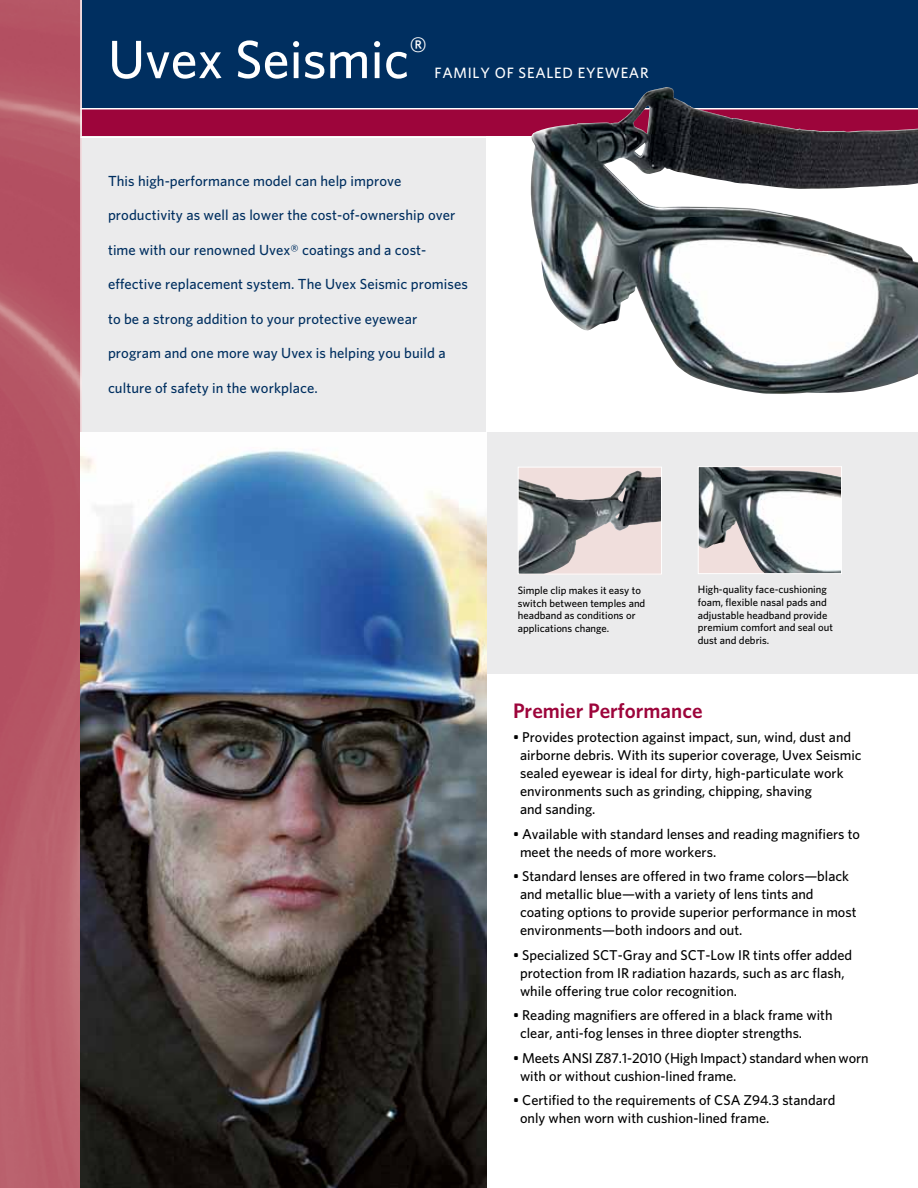
<style>
.page{position:relative;width:918px;height:1188px;background:#fff}
.page>*{position:absolute;margin:0;border:0;box-sizing:border-box;transform-origin:0 0}
.t1{font:500 54px "Whitney";color:#fff}
.t2{font:600 21px "Whitney";color:#9d053b}
.t3{font:500 15px "Whitney";letter-spacing:.05em;color:#fff}
.t4{font:500 14.7px "Whitney";letter-spacing:.005em;color:#002f60}
.t5{font:500 14.25px/18px "Whitney";color:#000}
.t6{font:500 10.65px/12.8px "Whitney";color:#000}
</style>
<div class="page">
<div style="left:485px;top:432px;width:433px;height:242px;background:#ebebec"></div>
<img style="left:520px;top:471px;width:140px;height:101px">
<div style="left:518px;top:467px;width:144px;height:107px;border:1px solid #fff"></div>
<img style="left:700px;top:468px;width:140px;height:104px">
<div style="left:698px;top:466px;width:144px;height:108px;border:1px solid #fff"></div>
<div style="left:0;top:128px;width:486px;height:351px;background:#ebebec"></div>
<div style="left:69px;top:110px;width:849px;height:26px;background:#9d053b"></div>
<div style="left:65px;top:0;width:853px;height:108px;background:#002f60"></div>
<img style="left:0;top:0;width:80px;height:1188px">
<hr style="left:80px;top:0;width:2px;height:1188px;background:#fff">
<hr style="left:80px;top:136px;width:838px;height:2px;background:#fff">
<img style="left:81px;top:432px;width:405px;height:756px">
<img style="left:533px;top:217px;width:385px;height:177px">
<img style="left:531px;top:87px;width:387px;height:130px">
<h1 class="t1" style="left:108px;top:24px;width:321px">Uvex Seismic<sup>®</sup></h1>
<p class="t3" style="left:435px;top:63px;width:216px">FAMILY OF SEALED EYEWEAR</p>
<p class="t4" style="left:108px;top:171px;width:295px">This high-performance model can help improve</p>
<p class="t4" style="left:108px;top:205px;width:349px">productivity as well as lower the cost-of-ownership over</p>
<p class="t4" style="left:108px;top:240px;width:320px">time with our renowned Uvex® coatings and a cost-</p>
<p class="t4" style="left:108px;top:274px;width:361px">effective replacement system. The Uvex Seismic promises</p>
<p class="t4" style="left:108px;top:309px;width:311px">to be a strong addition to your protective eyewear</p>
<p class="t4" style="left:108px;top:343px;width:339px">program and one more way Uvex is helping you build a</p>
<p class="t4" style="left:108px;top:378px;width:211px">culture of safety in the workplace.</p>
<p class="t6" style="left:518px;top:584px;width:129px">Simple clip makes it easy to switch between temples and headband as conditions or applications change.</p>
<p class="t6" style="left:698px;top:583px;width:137px">High-quality face-cushioning foam, flexible nasal pads and adjustable headband provide premium comfort and seal out dust and debris.</p>
<h2 class="t2" style="left:513px;top:696px;width:191px">Premier Performance</h2>
<p class="t5" style="left:520px;top:728px;width:343px;text-indent:-7px">• Provides protection against impact, sun, wind, dust and airborne debris. With its superior coverage, Uvex Seismic sealed eyewear is ideal for dirty, high-particulate work environments such as grinding, chipping, shaving<br>and sanding.</p>
<p class="t5" style="left:520px;top:825px;width:342px;text-indent:-7px">• Available with standard lenses and reading magnifiers to meet the needs of more workers.</p>
<p class="t5" style="left:520px;top:867px;width:338px;text-indent:-7px">• Standard lenses are offered in two frame colors—black and metallic blue—with a variety of lens tints and coating options to provide superior performance in most environments—both indoors and out.</p>
<p class="t5" style="left:520px;top:945px;width:334px;text-indent:-7px">• Specialized SCT-Gray and SCT-Low IR tints offer added protection from IR radiation hazards, such as arc flash, while offering true color recognition.</p>
<p class="t5" style="left:520px;top:1006px;width:314px;text-indent:-7px">• Reading magnifiers are offered in a black frame with clear, anti-fog lenses in three diopter strengths.</p>
<p class="t5" style="left:520px;top:1048px;width:350px;text-indent:-7px">• Meets ANSI Z87.1-2010 (High Impact) standard when worn with or without cushion-lined frame.</p>
<p class="t5" style="left:520px;top:1091px;width:317px;text-indent:-7px">• Certified to the requirements of CSA Z94.3 standard only when worn with cushion-lined frame.</p>
</div>
